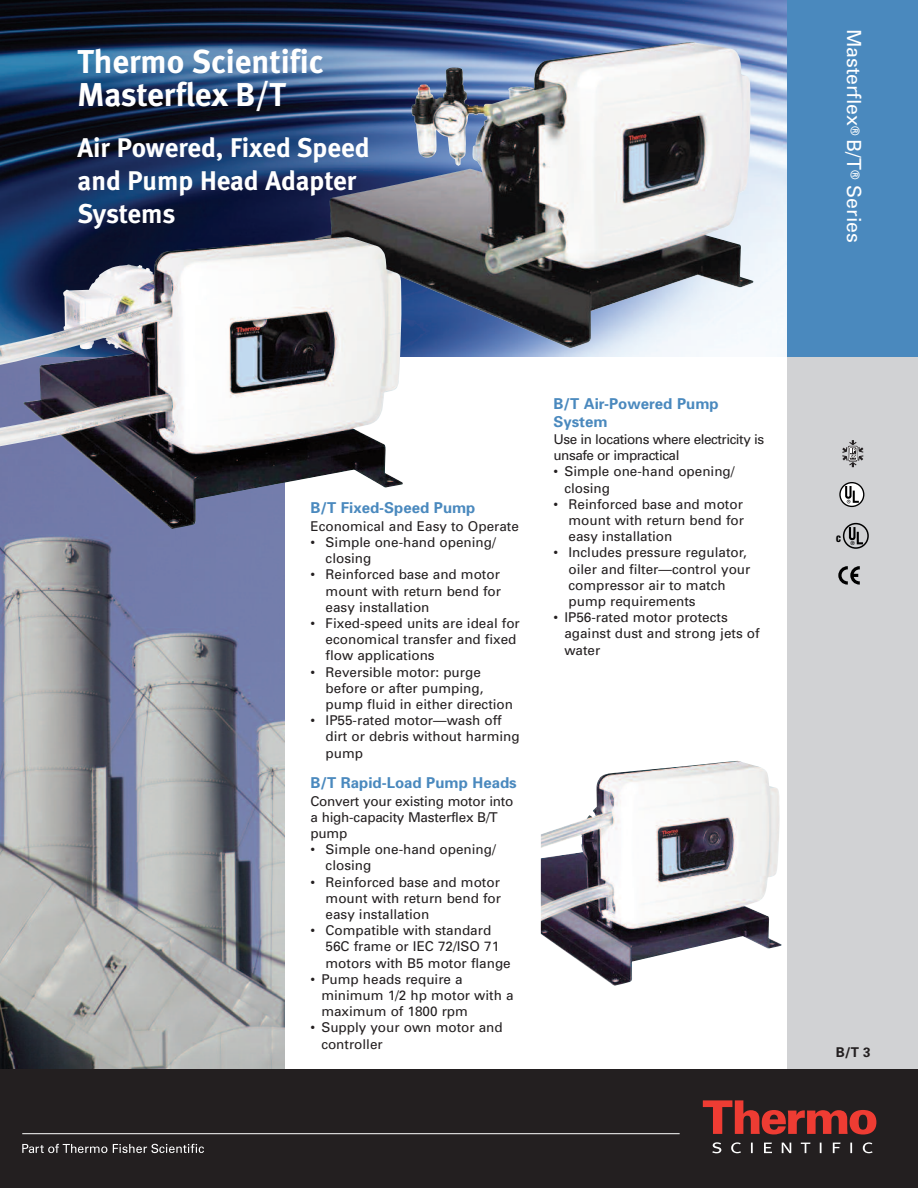
<style>
.page{position:relative;width:918px;height:1188px;background:#fff}
.page>*{position:absolute;margin:0;border:0;box-sizing:border-box;transform-origin:0 0}
.t1{font:700 33px/33px "Meta";color:#fff}
.t2{font:700 27px/33px "Meta";color:#fff}
.t3{font:19.5px "Univers";color:#fff}
.t4{font:700 15px/18.3px "Univers";color:#4a89be}
.t5{font:13.5px/16.2px "Univers";color:#231f20}
.t6{font:13.5px/16.2px "Univers";letter-spacing:-.035em;color:#231f20}
.t7{font:700 13.5px "Univers";color:#231f20}
.t8{font:900 condensed 9px "Helvetica Neue";color:#000}
.t9{font:700 condensed 5.25px "Helvetica";color:#000}
</style>
<div class="page">
<img style="left:0;top:529px;width:284px;height:540px">
<div style="left:787px;top:351px;width:131px;height:735px;background:#d1d2d4"></div>
<img style="left:0;top:0;width:787px;height:356px">
<div style="left:787px;top:0;width:131px;height:357px;background:#4a89be"></div>
<div style="left:0;top:1069px;width:918px;height:119px;background:#231f20"></div>
<svg style="left:22px;top:1144px;width:85px;height:9px"></svg>
<svg style="left:113px;top:1144px;width:91px;height:9px"></svg>
<svg style="left:703px;top:1100px;width:173px;height:35px"></svg>
<svg style="left:712px;top:1142px;width:161px;height:11px"></svg>
<hr style="left:22px;top:1133px;width:658px;height:1px;background:#fff">
<svg style="left:840px;top:483px;width:24px;height:23px"></svg>
<div style="left:839px;top:482px;width:25px;height:25px;border:1px solid #000;border-radius:50%"></div>
<svg style="left:845px;top:486px;width:14px;height:17px"></svg>
<div style="left:843px;top:523px;width:26px;height:26px;border:2px solid #000;border-radius:50%"></div>
<svg style="left:849px;top:527px;width:14px;height:17px"></svg>
<svg style="left:838px;top:566px;width:22px;height:19px"></svg>
<svg style="left:842px;top:440px;width:21px;height:27px"></svg>
<img style="left:541px;top:761px;width:241px;height:225px">
<img style="left:411px;top:42px;width:343px;height:296px">
<img style="left:0;top:237px;width:403px;height:292px">
<h1 class="t1" style="left:78px;top:48px;width:248px">Thermo Scientific<br>Masterflex B/T</h1>
<h2 class="t2" style="left:78px;top:134px;width:293px">Air Powered, Fixed Speed and Pump Head Adapter<br>Systems</h2>
<p class="t4" style="left:310px;top:500px;width:166px">B/T Fixed-Speed Pump</p>
<p class="t5" style="left:310px;top:519px;width:210px">Economical and Easy to Operate</p>
<p class="t5" style="left:326px;top:535px;width:172px;text-indent:-15px">• Simple one-hand opening/ closing</p>
<p class="t5" style="left:326px;top:568px;width:177px;text-align:justify;text-indent:-15px">• Reinforced base and motor mount with return bend for easy installation</p>
<p class="t5" style="left:326px;top:616px;width:196px;text-indent:-15px">• Fixed-speed units are ideal for economical transfer and fixed flow applications</p>
<p class="t5" style="left:326px;top:665px;width:189px;text-indent:-15px">• Reversible motor: purge before or after pumping, pump fluid in either direction</p>
<p class="t5" style="left:326px;top:714px;width:196px;text-indent:-15px">• IP55-rated motor—wash off dirt or debris without harming pump</p>
<p class="t4" style="left:310px;top:774px;width:208px">B/T Rapid-Load Pump Heads</p>
<p class="t5" style="left:310px;top:794px;width:204px">Convert your existing motor into a high-capacity Masterflex B/T pump</p>
<p class="t5" style="left:326px;top:842px;width:172px;text-indent:-15px">• Simple one-hand opening/ closing</p>
<p class="t5" style="left:326px;top:875px;width:177px;text-align:justify;text-indent:-15px">• Reinforced base and motor mount with return bend for easy installation</p>
<p class="t5" style="left:326px;top:923px;width:187px;text-indent:-15px">• Compatible with standard<br>56C frame or IEC 72/ISO 71 motors with B5 motor flange</p>
<p class="t5" style="left:321px;top:972px;width:194px;text-indent:-11px">• Pump heads require a minimum 1/2 hp motor with a maximum of 1800 rpm</p>
<p class="t5" style="left:321px;top:1021px;width:183px;text-indent:-11px">• Supply your own motor and controller</p>
<p class="t4" style="left:553px;top:396px;width:167px">B/T Air-Powered Pump<br>System</p>
<p class="t6" style="left:553px;top:432px;width:212px">Use in locations where electricity is unsafe or impractical</p>
<p class="t5" style="left:564px;top:465px;width:172px;text-indent:-11px">• Simple one-hand opening/ closing</p>
<p class="t5" style="left:569px;top:497px;width:177px;text-align:justify;text-indent:-15px">• Reinforced base and motor mount with return bend for easy installation</p>
<p class="t5" style="left:569px;top:546px;width:183px;text-indent:-15px">• Includes pressure regulator, oiler and filter—control your compressor air to match pump requirements</p>
<p class="t5" style="left:564px;top:611px;width:197px;text-indent:-11px">• IP56-rated motor protects against dust and strong jets of water</p>
<h3 class="t3" style="left:861px;top:29px;width:216px;rotate:90deg">Masterflex<sup>®</sup> B/T<sup>®</sup> Series</h3>
<p class="t8" style="left:836px;top:536px;width:6px">C</p>
<p class="t9" style="left:850px;top:540px;width:6px">®</p>
<p class="t7" style="left:836px;top:1047px;width:36px">B/T 3</p>
</div>
